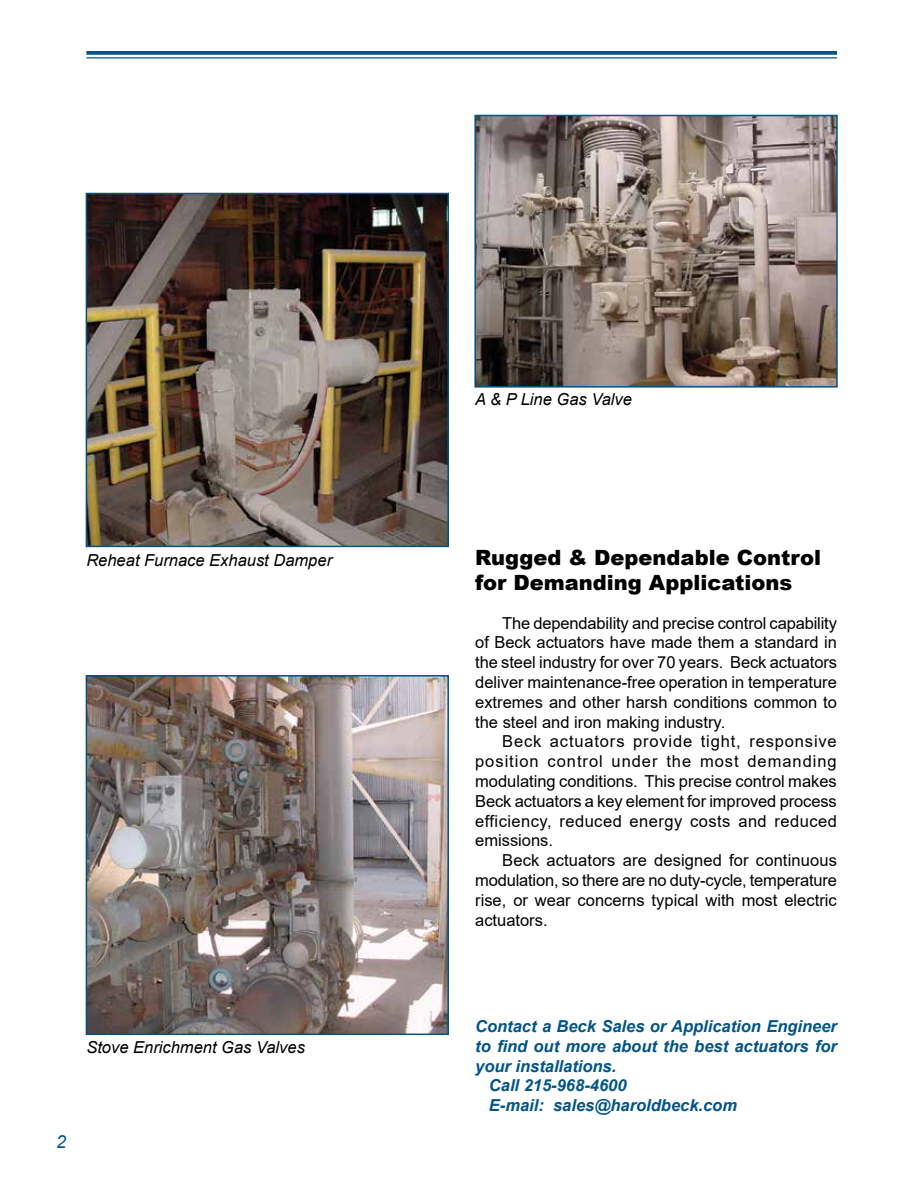
<style>
.page{position:relative;width:918px;height:1188px;background:#fff}
.page>*{position:absolute;margin:0;border:0;box-sizing:border-box;transform-origin:0 0}
.t1{font:900 21px/25.2px "Arial";color:#000}
.t2{font:italic 18px "Arial";color:#005488}
.t3{font:16.5px/19.8px "Arial";color:#000;text-align:justify}
.t4{font:italic 700 16.5px "Arial";color:#005488}
.t5{font:italic 16.5px "Arial";color:#000}
</style>
<div class="page">
<svg style="left:86px;top:51px;width:751px;height:4px;background:#0f5e8f"></svg>
<hr style="left:86px;top:57px;width:751px;height:2px;background:#005488">
<img style="left:89px;top:678px;width:357px;height:354px">
<div style="left:86px;top:675px;width:363px;height:360px;border:2px solid #005488"></div>
<img style="left:477px;top:118px;width:358px;height:267px">
<div style="left:474px;top:115px;width:364px;height:273px;border:2px solid #005488"></div>
<img style="left:89px;top:196px;width:357px;height:348px">
<div style="left:86px;top:193px;width:363px;height:354px;border:2px solid #005488"></div>
<p class="t5" style="left:86px;top:549px;width:247px">Reheat Furnace Exhaust Damper</p>
<p class="t5" style="left:86px;top:1037px;width:220px">Stove Enrichment Gas Valves</p>
<p class="t2" style="left:56px;top:1130px;width:12px">2</p>
<p class="t5" style="left:475px;top:389px;width:158px">A &amp; P Line Gas Valve</p>
<p class="t1" style="left:475px;top:544px;width:347px">Rugged &amp; Dependable Control for Demanding Applications</p>
<p class="t3" style="left:475px;top:613px;width:363px;text-indent:27px">The dependability and precise control capability of Beck actuators have made them a standard in the steel industry for over 70 years. Beck actuators deliver maintenance-free operation in temperature extremes and other harsh conditions common to the steel and iron making industry.</p>
<p class="t3" style="left:475px;top:732px;width:363px;text-indent:27px">Beck actuators provide tight, responsive position control under the most demanding modulating conditions. This precise control makes Beck actuators a key element for improved process efficiency, reduced energy costs and reduced emissions.</p>
<p class="t3" style="left:475px;top:850px;width:363px;text-indent:27px">Beck actuators are designed for continuous modulation, so there are no duty-cycle, temperature rise, or wear concerns typical with most electric actuators.</p>
<p class="t4" style="left:475px;top:1015px;width:363px">Contact a Beck Sales or Application Engineer</p>
<p class="t4" style="left:475px;top:1035px;width:363px">to find out more about the best actuators for</p>
<p class="t4" style="left:475px;top:1055px;width:143px">your installations.</p>
<p class="t4" style="left:489px;top:1075px;width:139px">Call 215-968-4600</p>
<p class="t4" style="left:489px;top:1094px;width:250px">E-mail: sales@haroldbeck.com</p>
</div>
